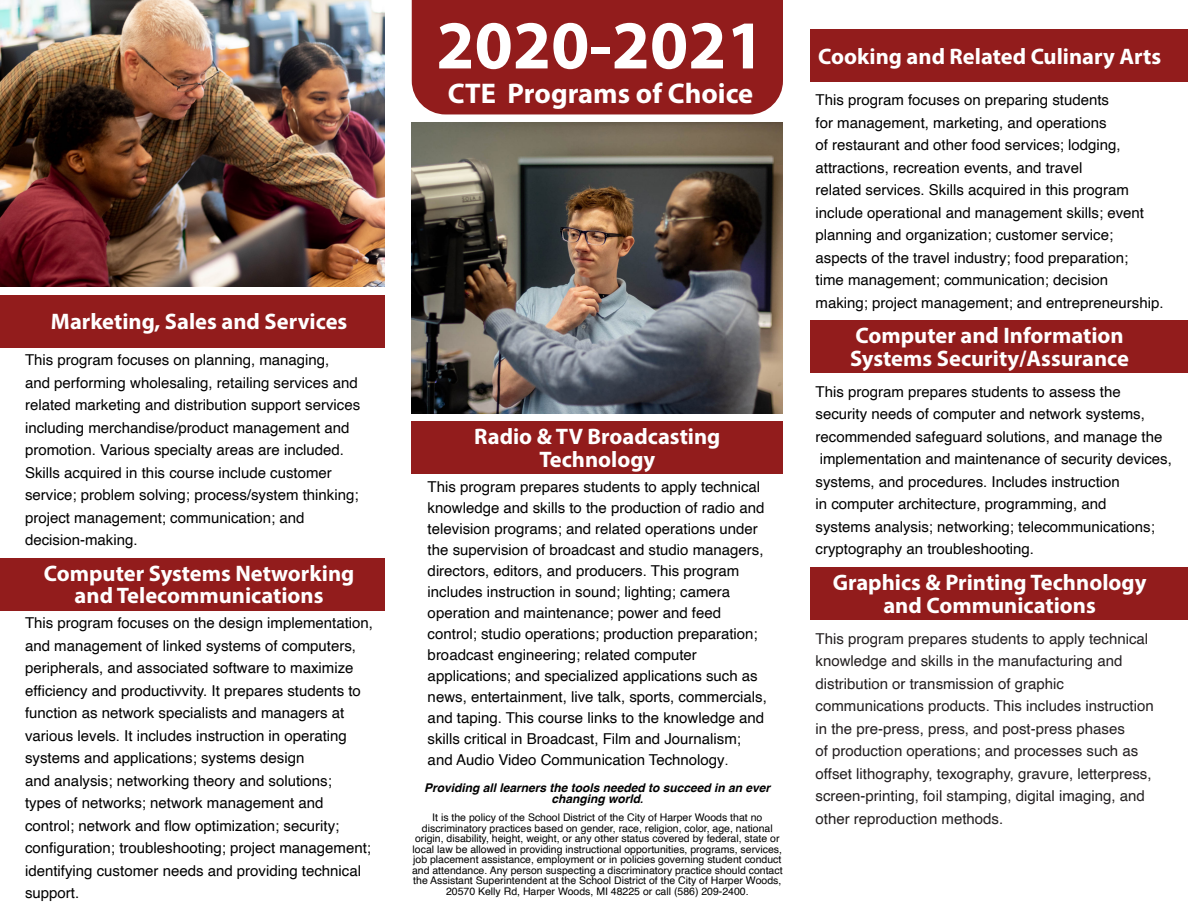
<style>
.page{position:relative;width:1188px;height:918px;background:#fff}
.page>*{position:absolute;margin:0;border:0;box-sizing:border-box;transform-origin:0 0}
.t1{font:700 69px "Myriad Pro";color:#fff}
.t2{font:700 28.5px "Myriad Pro";color:#fff}
.t3{font:700 22.5px/22.5px "Myriad Pro";color:#fff;text-align:center}
.t4{font:15px/22.5px "Helvetica";color:#000}
.t5{font:15px/22.5px "Helvetica";color:#231f20}
.t6{font:italic 700 12px/10.5px "Helvetica";color:#000;text-align:center}
.t7{font:10.5px/10.5px "Helvetica";color:#000;text-align:center}
.s1{font-size:13.5px}
.s2{font-size:10.5px}
.s3{color:#fff}
</style>
<div class="page">
<div style="left:0;top:295px;width:385px;height:52px;background:#921c1c"></div>
<div style="left:810px;top:567px;width:378px;height:53px;background:#921c1c"></div>
<div style="left:810px;top:320px;width:378px;height:53px;background:#921c1c"></div>
<div style="left:810px;top:29px;width:378px;height:53px;background:#921c1c"></div>
<div style="left:412px;top:422px;width:371px;height:52px;background:#921c1c"></div>
<div style="left:412px;top:0;width:371px;height:114px;background:#921c1c"></div>
<div style="left:0;top:558px;width:385px;height:53px;background:#921c1c"></div>
<img style="left:412px;top:123px;width:371px;height:290px">
<img style="left:0;top:0;width:385px;height:287px">
<p class="t3" style="left:51px;top:309px;width:298px">Marketing, Sales and Services</p>
<p class="t4" style="left:25px;top:349px;width:337px">This program focuses on planning, managing,<br>and performing wholesaling, retailing services and related marketing and distribution support services including merchandise/product management and promotion. Various specialty areas are included.<br>Skills acquired in this course include customer service; problem solving; process/system thinking; project management; communication; and</p>
<p class="t4" style="left:25px;top:529px;width:114px">decision-making.</p>
<p class="t3" style="left:44px;top:561px;width:312px">Computer Systems Networking and Telecommunications</p>
<p class="t4" style="left:25px;top:612px;width:349px">This program focuses on the design implementation, and management of linked systems of computers, peripherals, and associated software to maximize efficiency and productivvity. It prepares students to function as network specialists and managers at various levels. It includes instruction in operating systems and applications; systems design<br>and analysis; networking theory and solutions;<br>types of networks; network management and control; network and flow optimization; security; configuration; troubleshooting; project management; identifying customer needs and providing technical support.</p>
<p class="t1" style="left:436px;top:0;width:330px">2020-2021</p>
<p class="t2" style="left:448px;top:75px;width:307px">CTE Programs of Choice</p>
<p class="t3" style="left:474px;top:424px;width:248px">Radio &amp; TV Broadcasting<br>Technology</p>
<p class="t4" style="left:428px;top:477px;width:341px;line-height:21px">This program prepares students to apply technical knowledge and skills to the production of radio and television programs; and related operations under the supervision of broadcast and studio managers, directors, editors, and producers. This program includes instruction in sound; lighting; camera operation and maintenance; power and feed control; studio operations; production preparation; broadcast engineering; related computer applications; and specialized applications such as news, entertainment, live talk, sports, commercials, and taping. This course links to the knowledge and skills critical in Broadcast, Film and Journalism; and Audio Video Communication Technology<span class="s1">.</span></p>
<p class="t6" style="left:424px;top:783px;width:348px">Providing all learners the tools needed to succeed in an ever changing world<span class="s2">.</span></p>
<p class="t7" style="left:412px;top:812px;width:372px">It is the policy of the School District of the City of Harper Woods that no discriminatory practices based on gender, race, religion, color, age, national origin, disability, height, weight, or any other status covered by federal, state or local law be allowed in providing instructional opportunities, programs, services, job placement assistance, employment or in policies governing student conduct and attendance. Any person suspecting a discriminatory practice should contact the Assistant Superintendent at the School District of the City of Harper Woods, 20570 Kelly Rd, Harper Woods, MI 48225 or call (586) 209-2400.</p>
<p class="t3" style="left:818px;top:44px;width:344px">Cooking and Related Culinary Arts</p>
<p class="t4" style="left:816px;top:89px;width:349px">This program focuses on preparing students<br>for management, marketing, and operations<br>of restaurant and other food services; lodging, attractions, recreation events, and travel<br>related services. Skills acquired in this program include operational and management skills; event planning and organization; customer service; aspects of the travel industry; food preparation;<br>time management; communication; decision making; project management; and entrepreneurship.</p>
<p class="t3" style="left:850px;top:324px;width:280px;text-align:left">Computer and Information<br>Systems Security/Assurance</p>
<p class="t4" style="left:816px;top:381px;width:348px">This program prepares students to assess the security needs of computer and network systems, recommended safeguard solutions, and manage the</p>
<p class="t4" style="left:816px;top:448px;width:358px">implementation and maintenance of security devices, systems, and procedures. Includes instruction<br>in computer architecture, programming, and<br>systems analysis; networking; telecommunications; cryptography an troubleshooting.</p>
<p class="t3" style="left:833px;top:571px;width:315px">Graphics &amp; Printing Technology and Communications</p>
<p class="t5" style="left:816px;top:628px;width:334px">This program prepares students to apply technical knowledge and skills in the manufacturing and distribution or transmission of graphic</p>
<p class="t5" style="left:816px;top:695px;width:340px">communications products. This includes instruction in the pre-press, press, and post-press phases<br>of production operations; and processes such as offset lithography, texography, gravure, letterpress, screen-printing, foil stamping, digital imaging, and other reproduction methods.<span class="s3">.</span></p>
</div>
